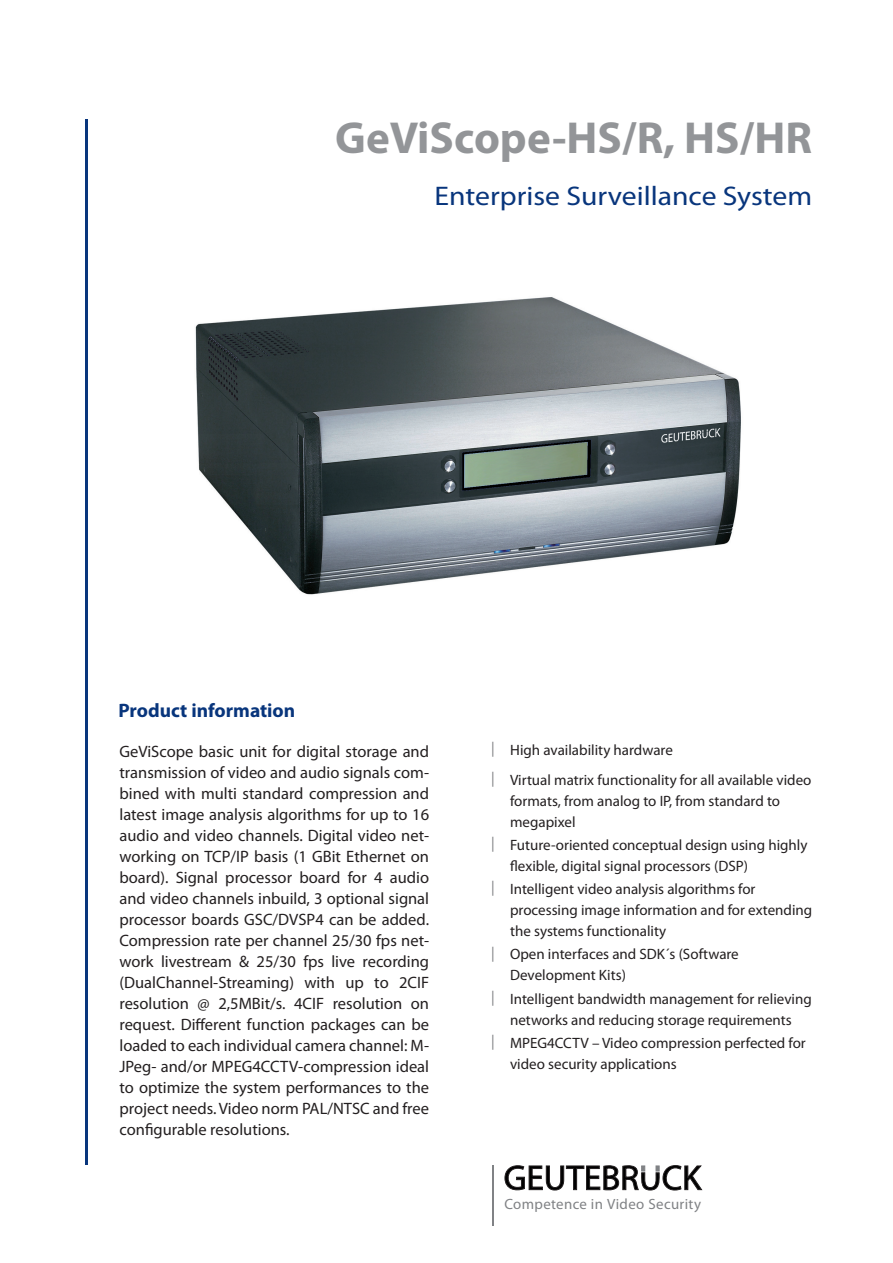
<style>
.page{position:relative;width:893px;height:1263px;background:#fff}
.page>*{position:absolute;margin:0;border:0;box-sizing:border-box;transform-origin:0 0}
.t1{font:700 45px "Myriad Pro";color:#939598}
.t2{font:27px "Myriad Pro";color:#08357c;scale:1.1 1}
.t3{font:700 19.5px "Myriad Pro";color:#08357c}
.t4{font:16.5px/21px "Myriad Pro";color:#231f20;text-align:justify}
.t5{font:15px/21px "Myriad Pro";color:#231f20}
.t6{font:14.85px "Myriad Pro";letter-spacing:.025em;color:#808285}
.s1{color:#808285}
</style>
<div class="page">
<hr style="left:85px;top:119px;width:2px;height:1045px;background:#08357c">
<svg style="left:505px;top:1165px;width:196px;height:26px"></svg>
<hr style="left:493px;top:1166px;width:1px;height:60px;background:#808285">
<img style="left:195px;top:297px;width:546px;height:298px">
<h1 class="t1" style="left:335px;top:108px;width:479px">GeViScope-HS/R, HS/HR</h1>
<h2 class="t2" style="left:434px;top:180px;width:345px">Enterprise Surveillance System</h2>
<p class="t3" style="left:118px;top:698px;width:178px">Product information</p>
<p class="t4" style="left:119px;top:741px;width:311px">GeViScope basic unit for digital storage and transmission of video and audio signals com&shy;bined with multi standard compression and latest image analysis algorithms for up to 16 audio and video channels. Digital video net&shy;working on TCP/IP basis (1 GBit Ethernet on board). Signal processor board for 4 audio and video channels inbuild, 3 optional signal processor boards GSC/DVSP4 can be added.<br>Compression rate per channel 25/30 fps net&shy;work livestream &amp; 25/30 fps live recording (DualChannel-Streaming) with up to 2CIF resolution @ 2,5MBit/s. 4CIF resolution on request. Different function packages can be loaded to each individual camera channel: M-JPeg- and/or MPEG4CCTV-compression ideal to optimize the system performances to the project needs. Video norm PAL/NTSC and free configurable resolutions.</p>
<p class="t5" style="left:491px;top:735px;width:322px;line-height:29.7px"><span class="s1">|</span> High availability hardware<br><span class="s1">|</span> Virtual matrix functionality for all available video</p>
<p class="t5" style="left:510px;top:790px;width:272px">formats, from analog to IP, from standard to megapixel</p>
<p class="t5" style="left:510px;top:834px;width:299px;text-indent:-19px"><span class="s1">|</span> Future-oriented conceptual design using highly flexible, digital signal processors (DSP)</p>
<p class="t5" style="left:510px;top:878px;width:304px;text-indent:-19px"><span class="s1">|</span> Intelligent video analysis algorithms for processing image information and for extending the systems functionality</p>
<p class="t5" style="left:510px;top:944px;width:230px;text-indent:-19px"><span class="s1">|</span> Open interfaces and SDK´s (Software<br>Development Kits)</p>
<p class="t5" style="left:491px;top:988px;width:322px;text-align:center"><span class="s1">|</span> Intelligent bandwidth management for relieving networks and reducing storage requirements</p>
<p class="t5" style="left:510px;top:1032px;width:297px;text-indent:-19px"><span class="s1">|</span> MPEG4CCTV – Video compression perfected for video security applications</p>
<p class="t6" style="left:504px;top:1195px;width:198px">Competence in Video Security</p>
</div>
